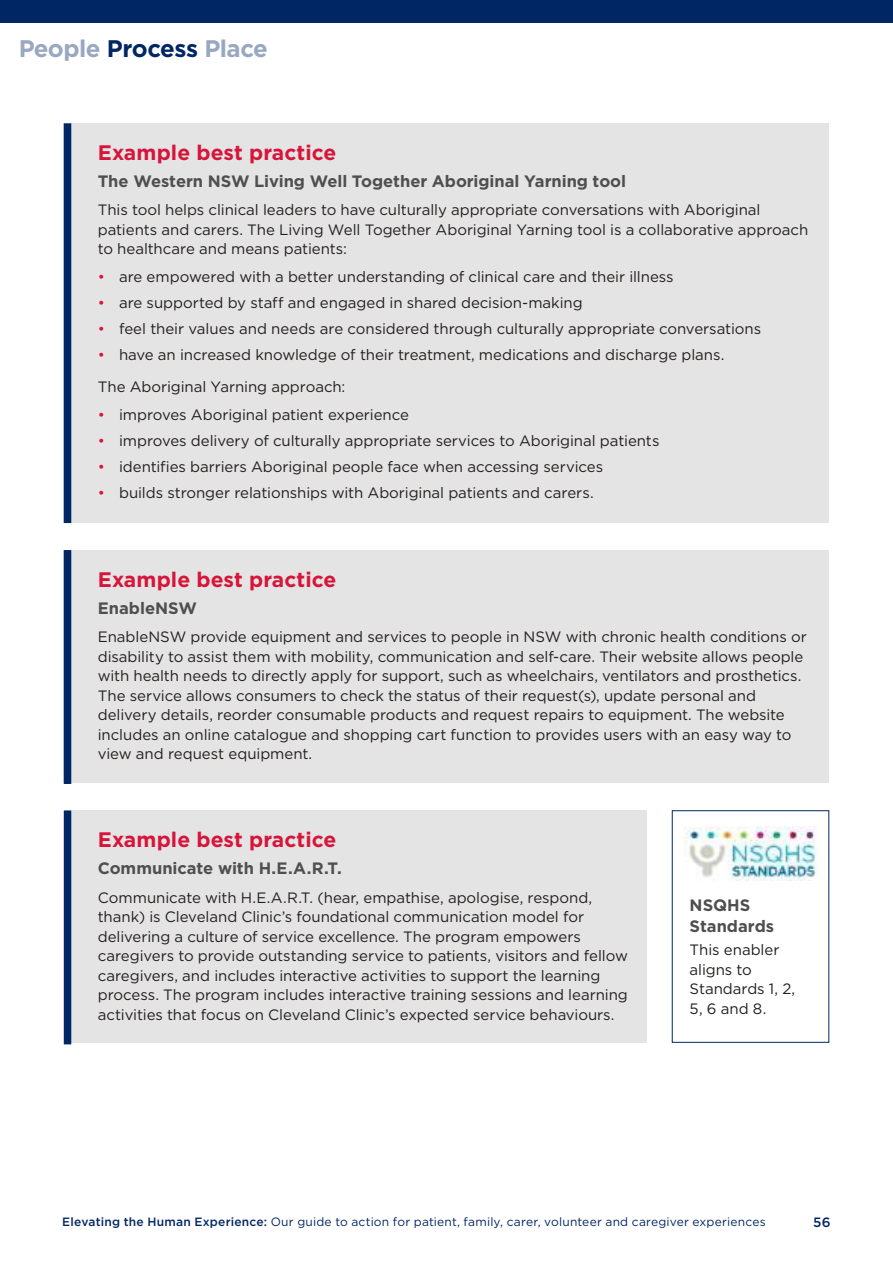
<style>
.page{position:relative;width:893px;height:1263px;background:#fff}
.page>*{position:absolute;margin:0;border:0;box-sizing:border-box;transform-origin:0 0}
.t1{font:700 24px "Gotham";letter-spacing:-.02em;color:#99a8c1}
.t2{font:700 21px "Gotham";letter-spacing:.005em;color:#d7153a}
.t3{font:700 16.5px/21px "Gotham";letter-spacing:-.005em;color:#4f4f4f}
.t4{font:15px/19.5px "Gotham";letter-spacing:-.005em;color:#241f1f}
.t5{font:500 13.5px "Gotham";color:#002664}
.t6{font:12px "Gotham";letter-spacing:.015em;color:#002664}
.s1{color:#002664}
.s2{color:#d7153a}
.s3{font-weight:500}
</style>
<div class="page">
<div style="left:0;top:0;width:893px;height:22px;background:#002664"></div>
<div style="left:64px;top:123px;width:765px;height:400px;background:#e4e4e4"></div>
<div style="left:64px;top:810px;width:582px;height:233px;background:#e4e4e4"></div>
<div style="left:64px;top:550px;width:765px;height:232px;background:#e4e4e4"></div>
<div style="left:64px;top:123px;width:7px;height:400px;background:#002664"></div>
<div style="left:64px;top:810px;width:7px;height:234px;background:#002664"></div>
<div style="left:64px;top:550px;width:7px;height:234px;background:#002664"></div>
<div style="left:672px;top:810px;width:157px;height:233px;border:1px solid #002664"></div>
<img style="left:684px;top:827px;width:133px;height:54px">
<h1 class="t1" style="left:18px;top:35px;width:251px">People <span class="s1">Process</span> Place</h1>
<h2 class="t2" style="left:98px;top:140px;width:240px">Example best practice</h2>
<p class="t3" style="left:98px;top:171px;width:530px">The Western NSW Living Well Together Aboriginal Yarning tool</p>
<p class="t4" style="left:98px;top:200px;width:712px">This tool helps clinical leaders to have culturally appropriate conversations with Aboriginal patients and carers. The Living Well Together Aboriginal Yarning tool is a collaborative approach to healthcare and means patients:</p>
<p class="t4" style="left:98px;top:267px;width:577px"><span class="s2">•</span> are empowered with a better understanding of clinical care and their illness</p>
<p class="t4" style="left:98px;top:293px;width:486px"><span class="s2">•</span> are supported by staff and engaged in shared decision-making</p>
<p class="t4" style="left:98px;top:319px;width:665px"><span class="s2">•</span> feel their values and needs are considered through culturally appropriate conversations</p>
<p class="t4" style="left:98px;top:338px;width:628px;line-height:32.2px"><span class="s2">•</span> have an increased knowledge of their treatment, medications and discharge plans.<br>The Aboriginal Yarning approach:</p>
<p class="t4" style="left:98px;top:405px;width:313px"><span class="s2">•</span> improves Aboriginal patient experience</p>
<p class="t4" style="left:98px;top:431px;width:563px"><span class="s2">•</span> improves delivery of culturally appropriate services to Aboriginal patients</p>
<p class="t4" style="left:98px;top:457px;width:507px"><span class="s2">•</span> identifies barriers Aboriginal people face when accessing services</p>
<p class="t4" style="left:98px;top:482px;width:497px"><span class="s2">•</span> builds stronger relationships with Aboriginal patients and carers.</p>
<h2 class="t2" style="left:98px;top:567px;width:240px">Example best practice</h2>
<p class="t3" style="left:98px;top:597px;width:101px">EnableNSW</p>
<p class="t4" style="left:98px;top:627px;width:710px">EnableNSW provide equipment and services to people in NSW with chronic health conditions or disability to assist them with mobility, communication and self-care. Their website allows people with health needs to directly apply for support, such as wheelchairs, ventilators and prosthetics.<br>The service allows consumers to check the status of their request(s), update personal and delivery details, reorder consumable products and request repairs to equipment. The website includes an online catalogue and shopping cart function to provides users with an easy way to view and request equipment.</p>
<h2 class="t2" style="left:98px;top:827px;width:240px">Example best practice</h2>
<p class="t3" style="left:98px;top:858px;width:246px">Communicate with H.E.A.R.T.</p>
<p class="t4" style="left:98px;top:887px;width:532px">Communicate with H.E.A.R.T. (hear, empathise, apologise, respond, thank) is Cleveland Clinic’s foundational communication model for delivering a culture of service excellence. The program empowers caregivers to provide outstanding service to patients, visitors and fellow caregivers, and includes interactive activities to support the learning process. The program includes interactive training sessions and learning activities that focus on Cleveland Clinic’s expected service behaviours.</p>
<p class="t3" style="left:690px;top:894px;width:86px">NSQHS<br>Standards</p>
<p class="t4" style="left:690px;top:940px;width:107px">This enabler aligns to<br>Standards 1, 2,<br>5, 6 and 8.</p>
<p class="t6" style="left:62px;top:1215px;width:705px"><span class="s3">Elevating the Human Experience:</span> Our guide to action for patient, family, carer, volunteer and caregiver experiences</p>
<p class="t5" style="left:813px;top:1214px;width:19px">56</p>
</div>
